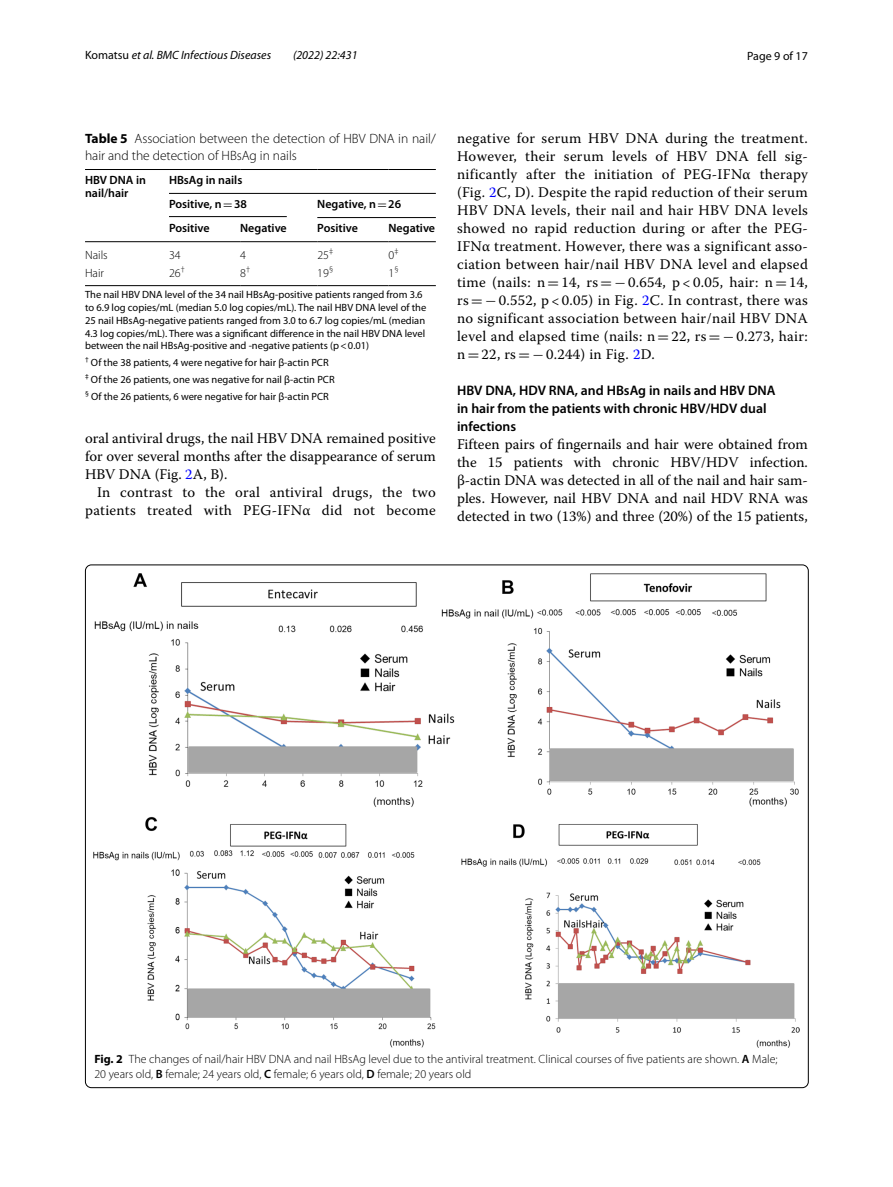
<style>
.page{position:relative;width:893px;height:1187px;background:#fff}
.page>*{position:absolute;margin:0;border:0;box-sizing:border-box;transform-origin:0 0}
.t1{font:14.7px/18px "Warnock Pro";letter-spacing:.015em;color:#000;text-align:justify}
.t2{font:600 13.8px/18px "Myriad Pro";color:#000}
.t3{font:300 13.5px/16.5px "Myriad Pro";color:#000}
.t4{font:300 12px/15px "Myriad Pro";color:#000}
.t5{font:600 12px/13.5px "Myriad Pro";color:#000}
.t6{font:italic 12px "Myriad Pro";color:#000}
.t7{font:12px "Myriad Pro";color:#000}
.t8{font:10.5px/12.8px "Myriad Pro";color:#000}
.s1{font-style:normal}
.s2{font-weight:700}
.s3{font-family:"MTSY";font-weight:400}
.s4{color:#00f}
.s5{font-family:"MTSY"}
.s6{font-weight:600}
</style>
<div class="page">
<hr style="left:85px;top:169px;width:84px;height:1px;background:#000">
<hr style="left:85px;top:241px;width:84px;height:1px;background:#000">
<hr style="left:169px;top:169px;width:71px;height:1px;background:#000">
<hr style="left:240px;top:169px;width:77px;height:1px;background:#000">
<hr style="left:317px;top:169px;width:71px;height:1px;background:#000">
<hr style="left:388px;top:169px;width:48px;height:1px;background:#000">
<hr style="left:169px;top:241px;width:71px;height:1px;background:#000">
<hr style="left:240px;top:241px;width:77px;height:1px;background:#000">
<hr style="left:317px;top:241px;width:71px;height:1px;background:#000">
<hr style="left:388px;top:241px;width:48px;height:1px;background:#000">
<hr style="left:85px;top:285px;width:84px;height:1px;background:#000">
<hr style="left:169px;top:285px;width:71px;height:1px;background:#000">
<hr style="left:240px;top:285px;width:77px;height:1px;background:#000">
<hr style="left:317px;top:285px;width:71px;height:1px;background:#000">
<hr style="left:388px;top:285px;width:48px;height:1px;background:#000">
<hr style="left:169px;top:193px;width:267px;height:1px;background:#000">
<hr style="left:169px;top:216px;width:118px;height:1px;background:#000">
<hr style="left:317px;top:217px;width:119px;height:1px;background:#000">
<img style="left:94px;top:574px;width:706px;height:473px">
<p class="t6" style="left:85px;top:48px;width:188px"><span class="s1">Komatsu</span> et al. BMC Infectious Diseases</p>
<p class="t6" style="left:293px;top:48px;width:66px">(2022) 22:431</p>
<p class="t7" style="left:747px;top:48px;width:62px">Page 9 of 17</p>
<p class="t3" style="left:85px;top:130px;width:352px"><span class="s2">Table 5</span> Association between the detection of HBV DNA in nail/ hair and the detection of HBsAg in nails</p>
<p class="t5" style="left:85px;top:173px;width:62px">HBV DNA in nail/hair</p>
<p class="t5" style="left:169px;top:167px;width:79px;line-height:24.2px">HBsAg in nails<br>Positive, n<span class="s3">=</span>38</p>
<p class="t5" style="left:317px;top:197px;width:85px">Negative, n<span class="s3">=</span>26</p>
<p class="t5" style="left:169px;top:221px;width:42px">Positive</p>
<p class="t5" style="left:240px;top:221px;width:48px">Negative</p>
<p class="t5" style="left:317px;top:221px;width:42px">Positive</p>
<p class="t5" style="left:388px;top:221px;width:48px">Negative</p>
<p class="t4" style="left:85px;top:247px;width:24px">Nails</p>
<p class="t4" style="left:169px;top:247px;width:13px">34</p>
<p class="t4" style="left:240px;top:247px;width:7px">4</p>
<p class="t4" style="left:317px;top:247px;width:17px">25<sup>‡</sup></p>
<p class="t4" style="left:388px;top:247px;width:11px">0<sup>‡</sup></p>
<p class="t4" style="left:85px;top:266px;width:21px">Hair</p>
<p class="t4" style="left:169px;top:266px;width:17px">26<sup>†</sup></p>
<p class="t4" style="left:240px;top:266px;width:11px">8<sup>†</sup></p>
<p class="t4" style="left:317px;top:266px;width:17px">19<sup>§</sup></p>
<p class="t4" style="left:388px;top:266px;width:11px">1<sup>§</sup></p>
<p class="t8" style="left:85px;top:288px;width:343px">The nail HBV DNA level of the 34 nail HBsAg-positive patients ranged from 3.6 to 6.9 log copies/mL (median 5.0 log copies/mL). The nail HBV DNA level of the 25 nail HBsAg-negative patients ranged from 3.0 to 6.7 log copies/mL (median 4.3 log copies/mL). There was a significant difference in the nail HBV DNA level between the nail HBsAg-positive and -negative patients (p&lt;0.01)</p>
<p class="t8" style="left:85px;top:354px;width:251px;line-height:17px"><sup>†</sup> Of the 38 patients, 4 were negative for hair β-actin PCR <sup>‡</sup> Of the 26 patients, one was negative for nail β-actin PCR <sup>§</sup> Of the 26 patients, 6 were negative for hair β-actin PCR</p>
<p class="t1" style="left:85px;top:428px;width:352px">oral antiviral drugs, the nail HBV DNA remained positive for over several months after the disappearance of serum HBV DNA (Fig. <span class="s4">2</span>A, B).</p>
<p class="t1" style="left:85px;top:482px;width:352px;text-align:right">In contrast to the oral antiviral drugs, the two patients treated with PEG-IFNα did not become</p>
<p class="t1" style="left:457px;top:128px;width:352px">negative for serum HBV DNA during the treatment.<br>However, their serum levels of HBV DNA fell sig&shy;nificantly after the initiation of PEG-IFNα therapy (Fig. <span class="s4">2</span>C, D). Despite the rapid reduction of their serum HBV DNA levels, their nail and hair HBV DNA levels showed no rapid reduction during or after the PEG-IFNα treatment. However, there was a significant asso&shy;ciation between hair/nail HBV DNA level and elapsed time (nails: n <span class="s5">=</span> 14, rs <span class="s5">= −</span> 0.654, p &lt; 0.05, hair: n <span class="s5">=</span> 14, rs <span class="s5">= −</span> 0.552, p &lt; 0.05) in Fig. <span class="s4">2</span>C. In contrast, there was no significant association between hair/nail HBV DNA level and elapsed time (nails: n <span class="s5">=</span> 22, rs <span class="s5">= −</span> 0.273, hair: n <span class="s5">=</span> 22, rs <span class="s5">= −</span> 0.244) in Fig. <span class="s4">2</span>D.</p>
<p class="t2" style="left:457px;top:381px;width:320px">HBV DNA, HDV RNA, and HBsAg in nails and HBV DNA in hair from the patients with chronic HBV/HDV dual infections</p>
<p class="t1" style="left:457px;top:434px;width:352px">Fifteen pairs of fingernails and hair were obtained from the 15 patients with chronic HBV/HDV infection. β-actin DNA was detected in all of the nail and hair sam&shy;ples. However, nail HBV DNA and nail HDV RNA was detected in two (13%) and three (20%) of the 15 patients,</p>
<p class="t4" style="left:94px;top:1051px;width:685px"><span class="s2">Fig. 2</span> The changes of nail/hair HBV DNA and nail HBsAg level due to the antiviral treatment. Clinical courses of five patients are shown. <span class="s6">A</span> Male;<br>20 years old, <span class="s6">B</span> female; 24 years old, <span class="s6">C</span> female; 6 years old, <span class="s6">D</span> female; 20 years old</p>
</div>
